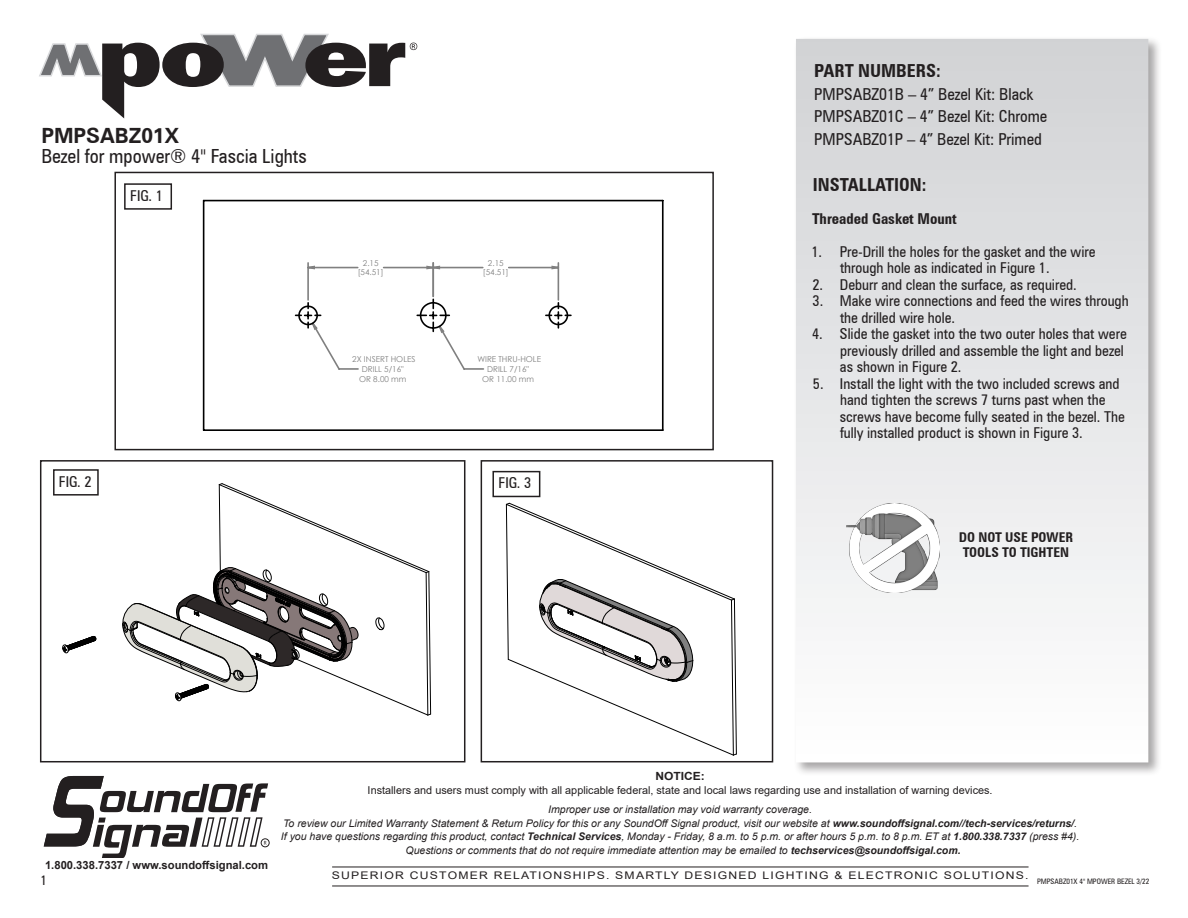
<style>
.page{position:relative;width:1188px;height:918px;background:#fff}
.page>*{position:absolute;margin:0;border:0;box-sizing:border-box;transform-origin:0 0}
.Imp_Info_-_line_2{font:700 21px "Zurich BT";color:#231f20}
.Imp_Info_-_line_2-2{font:condensed 19.5px "Zurich BT";color:#231f20}
.Install_Oper_TITLE{font:700 condensed 18px "Zurich BT";color:#231f20}
.Install_Oper_TITLE-2{font:condensed 16.5px "Zurich BT";color:#231f20}
.Imp_Info_-_line_2-3{font:condensed 15px/16.5px "Zurich BT";color:#231f20}
.Install_Oper_TITLE-3{font:700 condensed 15px "Zurich BT";color:#231f20}
.Imp_Info_-_line_2-4{font:700 condensed 13.5px/15px "Zurich BT";color:#231f20}
.Imp_Info_-_line_2-5{font:condensed 13.5px "Zurich BT";color:#231f20}
.t1{font:700 11.25px "Arial";color:#231f20}
.t2{font:700 11.25px "Arial";color:#231f20;scale:1.07 1}
.t3{font:10.8px "Arial";color:#231f20}
.t4{font:italic 10.5px/13.5px "Arial";color:#231f20;text-align:center}
.t5{font:10.5px "Arial";letter-spacing:.1em;color:#231f20;scale:1.16 1}
.t6{font:8.1px/9.6px "Century Gothic";color:#808080;text-align:center}
.t7{font:condensed 7.5px "Zurich BT";color:#231f20}
.s1{font-weight:700}
</style>
<div class="page">
<svg style="left:39px;top:33px;width:378px;height:85px"></svg>
<div style="left:261px;top:839px;width:8px;height:8px;border:1px solid #231f20;border-radius:50%"></div>
<hr style="left:332px;top:867px;width:697px;height:1px;background:#231f20">
<hr style="left:332px;top:886px;width:697px;height:1px;background:#231f20">
<div style="left:793px;top:36px;width:369px;height:740px;background:#231f20;opacity:.4"></div>
<div style="left:796px;top:39px;width:352px;height:723px;background:linear-gradient(to bottom,#d0d2d4,#fefefe)"></div>
<img style="left:847px;top:503px;width:92px;height:89px">
<hr style="left:495px;top:495px;width:1px;height:267px;background:#c0c0c0">
<hr style="left:495px;top:495px;width:261px;height:1px;background:#c0c0c0">
<hr style="left:954px;top:495px;width:1px;height:267px;background:#c0c0c0">
<hr style="left:495px;top:893px;width:261px;height:1px;background:#c0c0c0">
<div style="left:481px;top:460px;width:292px;height:302px;border:2px solid #231f20"></div>
<hr style="left:359px;top:852px;width:81px;height:1px;background:#c0c0c0">
<hr style="left:359px;top:834px;width:81px;height:1px;background:#c0c0c0">
<hr style="left:359px;top:809px;width:81px;height:1px;background:#c0c0c0">
<hr style="left:56px;top:477px;width:1px;height:250px;background:#c0c0c0">
<hr style="left:56px;top:477px;width:384px;height:1px;background:#c0c0c0">
<hr style="left:543px;top:477px;width:1px;height:250px;background:#c0c0c0">
<hr style="left:56px;top:869px;width:384px;height:1px;background:#c0c0c0">
<svg style="left:44px;top:776px;width:224px;height:81px"></svg>
<svg style="left:56px;top:633px;width:41px;height:20px"></svg>
<div style="left:40px;top:460px;width:425px;height:302px;border:2px solid #231f20"></div>
<div style="left:492px;top:471px;width:48px;height:26px;border:2px solid #231f20"></div>
<div style="left:53px;top:469px;width:46px;height:27px;border:2px solid #231f20"></div>
<hr style="left:189px;top:183px;width:1px;height:262px;background:#c0c0c0">
<hr style="left:189px;top:183px;width:491px;height:1px;background:#c0c0c0">
<hr style="left:980px;top:183px;width:1px;height:262px;background:#c0c0c0">
<hr style="left:189px;top:580px;width:491px;height:1px;background:#c0c0c0">
<svg style="left:122px;top:477px;width:309px;height:239px"></svg>
<svg style="left:506px;top:502px;width:231px;height:254px"></svg>
<svg style="left:202px;top:199px;width:462px;height:232px"></svg>
<div style="left:114px;top:172px;width:600px;height:278px;border:2px solid #231f20"></div>
<div style="left:124px;top:183px;width:48px;height:27px;border:2px solid #231f20"></div>
<p class="Imp_Info_-_line_2" style="left:41px;top:123px;width:140px">PMPSABZ01X</p>
<p class="Imp_Info_-_line_2-2" style="left:41px;top:144px;width:267px">Bezel for mpower® 4" Fascia Lights</p>
<p class="Imp_Info_-_line_2-3" style="left:130px;top:187px;width:34px">FIG. 1</p>
<p class="t6" style="left:358px;top:258px;width:27px">2.15 [54.51]</p>
<p class="t6" style="left:483px;top:258px;width:27px">2.15 [54.51]</p>
<p class="t6" style="left:352px;top:354px;width:65px">2X INSERT HOLES<br>DRILL 5/16"<br>OR 8.00 mm</p>
<p class="t6" style="left:477px;top:354px;width:65px">WIRE THRU-HOLE<br>DRILL 7/16"<br>OR 11.00 mm</p>
<p class="Imp_Info_-_line_2-3" style="left:59px;top:473px;width:34px">FIG. 2</p>
<p class="Imp_Info_-_line_2-3" style="left:499px;top:475px;width:34px">FIG. 3</p>
<p class="Install_Oper_TITLE" style="left:814px;top:60px;width:128px">PART NUMBERS:</p>
<p class="Install_Oper_TITLE-2" style="left:814px;top:84px;width:221px">PMPSABZ01B – 4” Bezel Kit: Black</p>
<p class="Install_Oper_TITLE-2" style="left:814px;top:107px;width:235px">PMPSABZ01C – 4” Bezel Kit: Chrome</p>
<p class="Install_Oper_TITLE-2" style="left:814px;top:129px;width:229px">PMPSABZ01P – 4” Bezel Kit: Primed</p>
<p class="Install_Oper_TITLE" style="left:813px;top:173px;width:115px">INSTALLATION:</p>
<p class="Install_Oper_TITLE-3" style="left:812px;top:209px;width:146px">Threaded Gasket Mount</p>
<p class="Imp_Info_-_line_2-3" style="left:840px;top:243px;width:257px;text-indent:-29px">1. Pre-Drill the holes for the gasket and the wire through hole as indicated in Figure 1.</p>
<p class="Imp_Info_-_line_2-3" style="left:812px;top:276px;width:266px">2. Deburr and clean the surface, as required.</p>
<p class="Imp_Info_-_line_2-3" style="left:840px;top:293px;width:290px;text-indent:-28px">3. Make wire connections and feed the wires through the drilled wire hole.</p>
<p class="Imp_Info_-_line_2-3" style="left:840px;top:326px;width:288px;text-indent:-28px">4. Slide the gasket into the two outer holes that were previously drilled and assemble the light and bezel as shown in Figure 2.</p>
<p class="Imp_Info_-_line_2-3" style="left:840px;top:375px;width:287px;text-indent:-27px">5. Install the light with the two included screws and hand tighten the screws 7 turns past when the screws have become fully seated in the bezel. The fully installed product is shown in Figure 3.</p>
<p class="Imp_Info_-_line_2-4" style="left:959px;top:529px;width:116px">DO NOT USE POWER<br>TOOLS TO TIGHTEN</p>
<p class="t1" style="left:45px;top:858px;width:225px">1.800.338.7337 / www.soundoffsignal.com</p>
<p class="Imp_Info_-_line_2-5" style="left:40px;top:872px;width:8px">1</p>
<p class="t2" style="left:655px;top:769px;width:48px">NOTICE:</p>
<p class="t3" style="left:368px;top:783px;width:626px">Installers and users must comply with all applicable federal, state and local laws regarding use and installation of warning devices.</p>
<p class="t4" style="left:281px;top:803px;width:800px">Improper use or installation may void warranty coverage.<br>To review our Limited Warranty Statement &amp; Return Policy for this or any SoundOff Signal product, visit our website at <span class="s1">www.soundoffsignal.com//tech-services/returns/</span>.<br>If you have questions regarding this product, contact <span class="s1">Technical Services</span>, Monday - Friday, 8 a.m. to 5 p.m. or after hours 5 p.m. to 8 p.m. ET at <span class="s1">1.800.338.7337</span> (press #4).<br>Questions or comments that do not require immediate attention may be emailed to <span class="s1">techservices@soundoffsigal.com.</span></p>
<p class="t5" style="left:332px;top:868px;width:602px">SUPERIOR CUSTOMER RELATIONSHIPS. SMARTLY DESIGNED LIGHTING &amp; ELECTRONIC SOLUTIONS.</p>
<p class="t7" style="left:1037px;top:877px;width:114px">PMPSABZ01X 4" MPOWER BEZEL 3/22</p>
</div>
